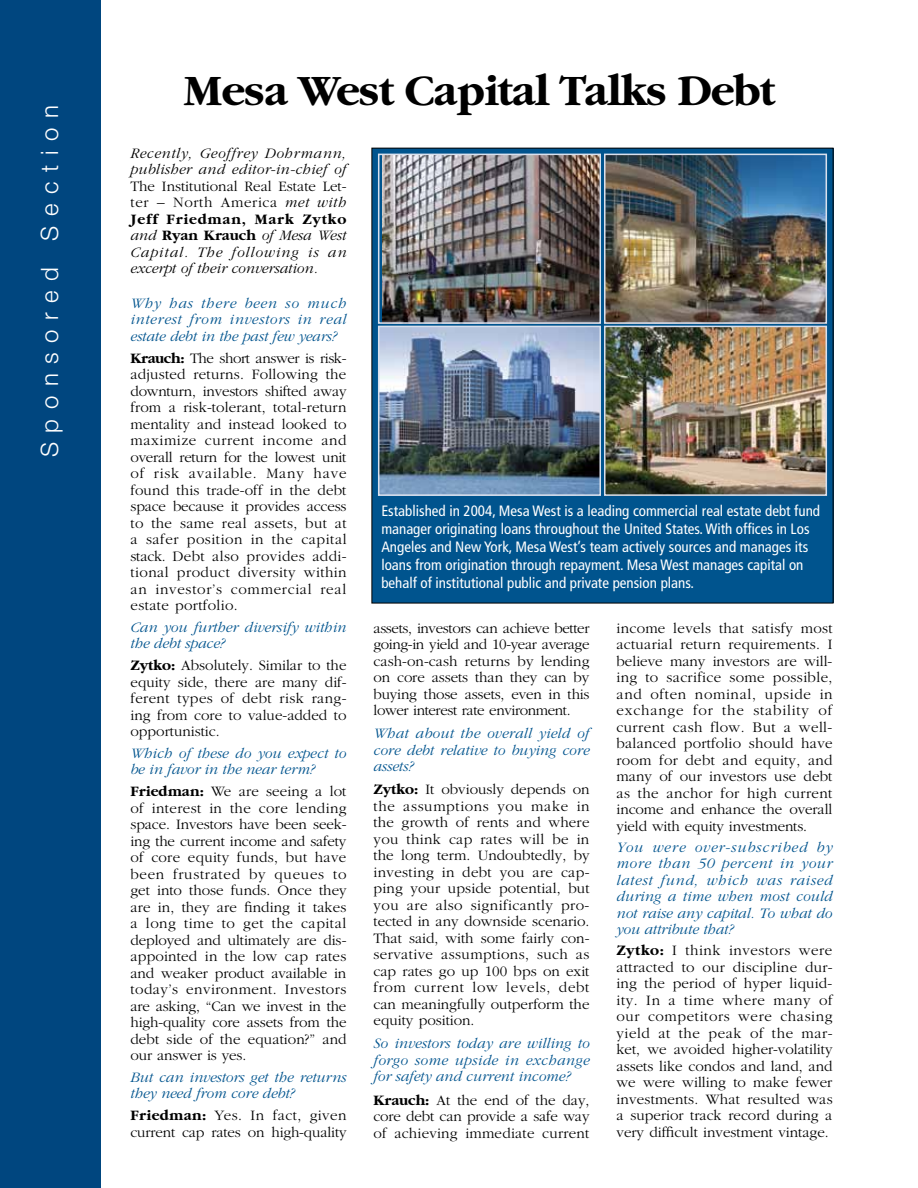
<style>
.page{position:relative;width:918px;height:1188px;background:#fff}
.page>*{position:absolute;margin:0;border:0;box-sizing:border-box;transform-origin:0 0}
.t1{font:700 45px "Garamond";letter-spacing:-.02em;color:#000}
.t2{font:300 24px "Helvetica Neue";letter-spacing:.4em;color:#fff}
.t3{font:300 15px/16.5px "Garamond";color:#000;text-align:justify}
.t4{font:italic 300 15px/16.5px "Garamond";letter-spacing:-.005em;color:#00548e;text-align:justify}
.t5{font:condensed 15px/18px "Frutiger";color:#fff}
.t6{font:italic 300 15px/16.5px "Garamond";letter-spacing:.02em;color:#000}
.s1{font-style:normal}
.s2{font-weight:700;font-style:normal}
.s3{font-weight:700}
</style>
<div class="page">
<div style="left:0;top:0;width:101px;height:1188px;background:#00467f"></div>
<div style="left:372px;top:148px;width:461px;height:455px;background:#00548e"></div>
<img style="left:383px;top:157px;width:215px;height:164px">
<div style="left:378px;top:154px;width:223px;height:170px;border:2px solid #d9e0ed"></div>
<img style="left:607px;top:157px;width:217px;height:164px">
<div style="left:604px;top:154px;width:223px;height:170px;border:2px solid #d9e0ed"></div>
<img style="left:381px;top:329px;width:217px;height:164px">
<div style="left:378px;top:326px;width:223px;height:170px;border:2px solid #d9e0ed"></div>
<img style="left:607px;top:329px;width:217px;height:164px">
<div style="left:604px;top:326px;width:223px;height:170px;border:2px solid #d9e0ed"></div>
<h2 class="t2" style="left:35px;top:457px;width:354px;rotate:-90deg">Sponsored Section</h2>
<h1 class="t1" style="left:184px;top:66px;width:592px">Mesa West Capital Talks Debt</h1>
<p class="t6" style="left:131px;top:145px;width:217px">Recently, Geoffrey Dohrmann, publisher and editor-in-chief of</p>
<p class="t6" style="left:131px;top:178px;width:218px;text-align:justify"><span class="s1">The Institutional Real Estate Let&shy;ter – North America</span> met with <span class="s2">Jeff Friedman, Mark Zytko </span>and <span class="s2">Ryan Krauch</span> of Mesa West Capital. The following is an excerpt of their conversation.</p>
<p class="t4" style="left:131px;top:295px;width:217px">Why has there been so much interest from investors in real estate debt in the past few years?</p>
<p class="t3" style="left:131px;top:350px;width:218px"><span class="s3">Krauch:</span> The short answer is risk&shy;adjusted returns. Following the downturn, investors shifted away from a risk-tolerant, total-return mentality and instead looked to maximize current income and overall return for the lowest unit of risk available. Many have found this trade-off in the debt space because it provides access to the same real assets, but at a safer position in the capital stack. Debt also provides addi&shy;tional product diversity within an investor’s commercial real estate portfolio.</p>
<p class="t4" style="left:131px;top:619px;width:217px">Can you further diversify within the debt space?</p>
<p class="t3" style="left:131px;top:657px;width:218px"><span class="s3">Zytko:</span> Absolutely. Similar to the equity side, there are many dif&shy;ferent types of debt risk rang&shy;ing from core to value-added to opportunistic.</p>
<p class="t4" style="left:131px;top:745px;width:217px">Which of these do you expect to be in favor in the near term?</p>
<p class="t3" style="left:131px;top:783px;width:218px"><span class="s3">Friedman:</span> We are seeing a lot of interest in the core lending space. Investors have been seek&shy;ing the current income and safety of core equity funds, but have been frustrated by queues to get into those funds. Once they are in, they are finding it takes a long time to get the capital deployed and ultimately are dis&shy;appointed in the low cap rates and weaker product available in today’s environment. Investors are asking, “Can we invest in the high-quality core assets from the debt side of the equation?” and our answer is yes.</p>
<p class="t4" style="left:131px;top:1069px;width:217px">But can investors get the returns they need from core debt?</p>
<p class="t3" style="left:131px;top:1107px;width:218px"><span class="s3">Friedman:</span> Yes. In fact, given current cap rates on high-quality</p>
<p class="t5" style="left:381px;top:502px;width:440px">Established in 2004, Mesa West is a leading commercial real estate debt fund manager originating loans throughout the United States. With offices in Los Angeles and New York, Mesa West’s team actively sources and manages its loans from origination through repayment. Mesa West manages capital on behalf of institutional public and private pension plans.</p>
<p class="t3" style="left:617px;top:620px;width:218px">income levels that satisfy most actuarial return requirements. I believe many investors are will&shy;ing to sacrifice some possible, and often nominal, upside in exchange for the stability of current cash flow. But a well&shy;balanced portfolio should have room for debt and equity, and many of our investors use debt as the anchor for high current income and enhance the overall yield with equity investments.</p>
<p class="t4" style="left:617px;top:839px;width:218px">You were over-subscribed by more than 50 percent in your latest fund, which was raised during a time when most could not raise any capital. To what do you attribute that?</p>
<p class="t3" style="left:617px;top:943px;width:218px"><span class="s3">Zytko:</span> I think investors were attracted to our discipline dur&shy;ing the period of hyper liquid&shy;ity. In a time where many of our competitors were chasing yield at the peak of the mar&shy;ket, we avoided higher-volatility assets like condos and land, and we were willing to make fewer investments. What resulted was a superior track record during a very difficult investment vintage.</p>
<p class="t3" style="left:374px;top:620px;width:218px">assets, investors can achieve better going-in yield and 10-year average cash-on-cash returns by lending on core assets than they can by buying those assets, even in this lower interest rate environment.</p>
<p class="t4" style="left:374px;top:726px;width:218px">What about the overall yield of core debt relative to buying core assets?</p>
<p class="t3" style="left:374px;top:782px;width:218px"><span class="s3">Zytko:</span> It obviously depends on the assumptions you make in the growth of rents and where you think cap rates will be in the long term. Undoubtedly, by investing in debt you are cap&shy;ping your upside potential, but you are also significantly pro&shy;tected in any downside scenario.<br>That said, with some fairly con&shy;servative assumptions, such as cap rates go up 100 bps on exit from current low levels, debt can meaningfully outperform the equity position.</p>
<p class="t4" style="left:374px;top:1036px;width:218px">So investors today are willing to forgo some upside in exchange for safety and current income?</p>
<p class="t3" style="left:374px;top:1092px;width:217px"><span class="s3">Krauch:</span> At the end of the day, core debt can provide a safe way of achieving immediate current</p>
</div>
